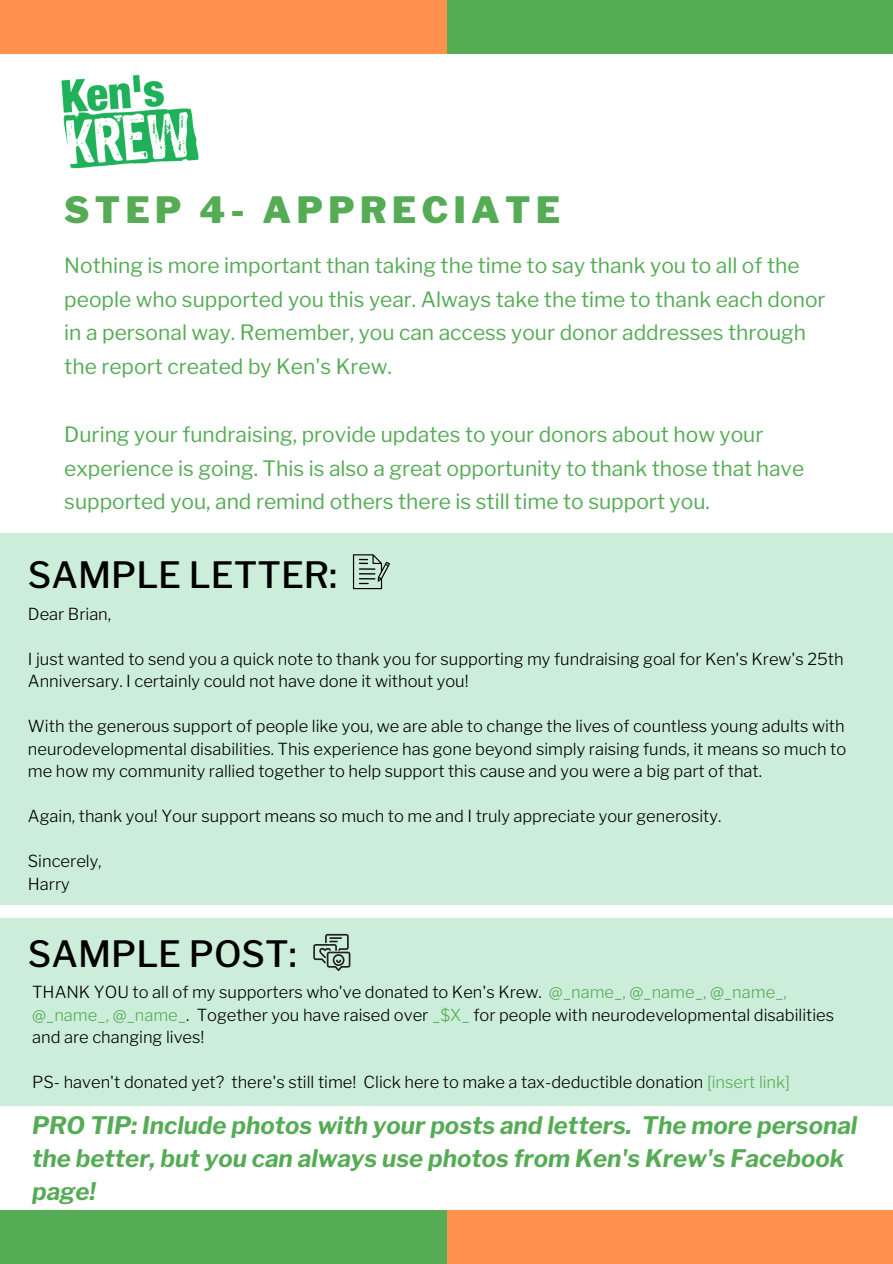
<style>
.page{position:relative;width:893px;height:1264px;background:#fff}
.page>*{position:absolute;margin:0;border:0;box-sizing:border-box;transform-origin:0 0}
.t1{font:500 36px "Libre Franklin";color:#000}
.t2{font:900 36px "Libre Franklin";letter-spacing:.15em;color:#55ac55}
.t3{font:italic 700 24px/32.7px "Libre Franklin";color:#55ac55}
.t4{font:21px/33.8px "Libre Franklin";color:#55ac55}
.t5{font:300 16.5px/22.5px "Libre Franklin";color:#000}
.s1{color:#55ac55}
</style>
<div class="page">
<div style="left:446px;top:1210px;width:446px;height:53px;background:#ff914d"></div>
<div style="left:0;top:1210px;width:446px;height:53px;background:#55ac55"></div>
<div style="left:0;top:0;width:446px;height:53px;background:#ff914d"></div>
<div style="left:446px;top:0;width:446px;height:53px;background:#55ac55"></div>
<img style="left:36px;top:53px;width:187px;height:116px">
<div style="left:0;top:533px;width:892px;height:371px;background:#ccedda"></div>
<svg style="left:353px;top:554px;width:37px;height:35px"></svg>
<div style="left:0;top:917px;width:892px;height:188px;background:#ccedda"></div>
<svg style="left:313px;top:933px;width:37px;height:38px"></svg>
<p class="t2" style="left:64px;top:188px;width:497px">STEP 4- APPRECIATE</p>
<p class="t4" style="left:64px;top:248px;width:762px">Nothing is more important than taking the time to say thank you to all of the people who supported you this year. Always take the time to thank each donor in a personal way. Remember, you can access your donor addresses through the report created by Ken's Krew.</p>
<p class="t4" style="left:64px;top:417px;width:741px">During your fundraising, provide updates to your donors about how your experience is going. This is also a great opportunity to thank those that have supported you, and remind others there is still time to support you.</p>
<p class="t1" style="left:28px;top:553px;width:311px">SAMPLE LETTER:</p>
<h1 class="t5" style="left:28px;top:602px;width:85px">Dear Brian,</h1>
<h3 class="t5" style="left:28px;top:647px;width:817px">I just wanted to send you a quick note to thank you for supporting my fundraising goal for Ken's Krew's 25th<br>Anniversary. I certainly could not have done it without you!</h3>
<h3 class="t5" style="left:28px;top:715px;width:819px;text-align:justify">With the generous support of people like you, we are able to change the lives of countless young adults with neurodevelopmental disabilities. This experience has gone beyond simply raising funds, it means so much to me how my community rallied together to help support this cause and you were a big part of that.</h3>
<h1 class="t5" style="left:28px;top:805px;width:694px">Again, thank you! Your support means so much to me and I truly appreciate your generosity.</h1>
<p class="t5" style="left:28px;top:850px;width:75px">Sincerely,</p>
<p class="t5" style="left:28px;top:872px;width:43px">Harry</p>
<p class="t1" style="left:28px;top:932px;width:270px">SAMPLE POST:</p>
<h1 class="t5" style="left:32px;top:981px;width:803px">THANK YOU to all of my supporters who've donated to Ken's Krew. <span class="s1">@_name_, @_name_, @_name_, @_name_, @_name_</span>. Together you have raised over <span class="s1">_$X_</span> for people with neurodevelopmental disabilities and are changing lives!</h1>
<p class="t5" style="left:32px;top:1071px;width:759px">PS- haven't donated yet? there's still time! Click here to make a tax-deductible donation <span class="s1">[insert link]</span></p>
<p class="t3" style="left:32px;top:1109px;width:826px">PRO TIP: Include photos with your posts and letters. The more personal the better, but you can always use photos from Ken's Krew's Facebook page!</p>
</div>
